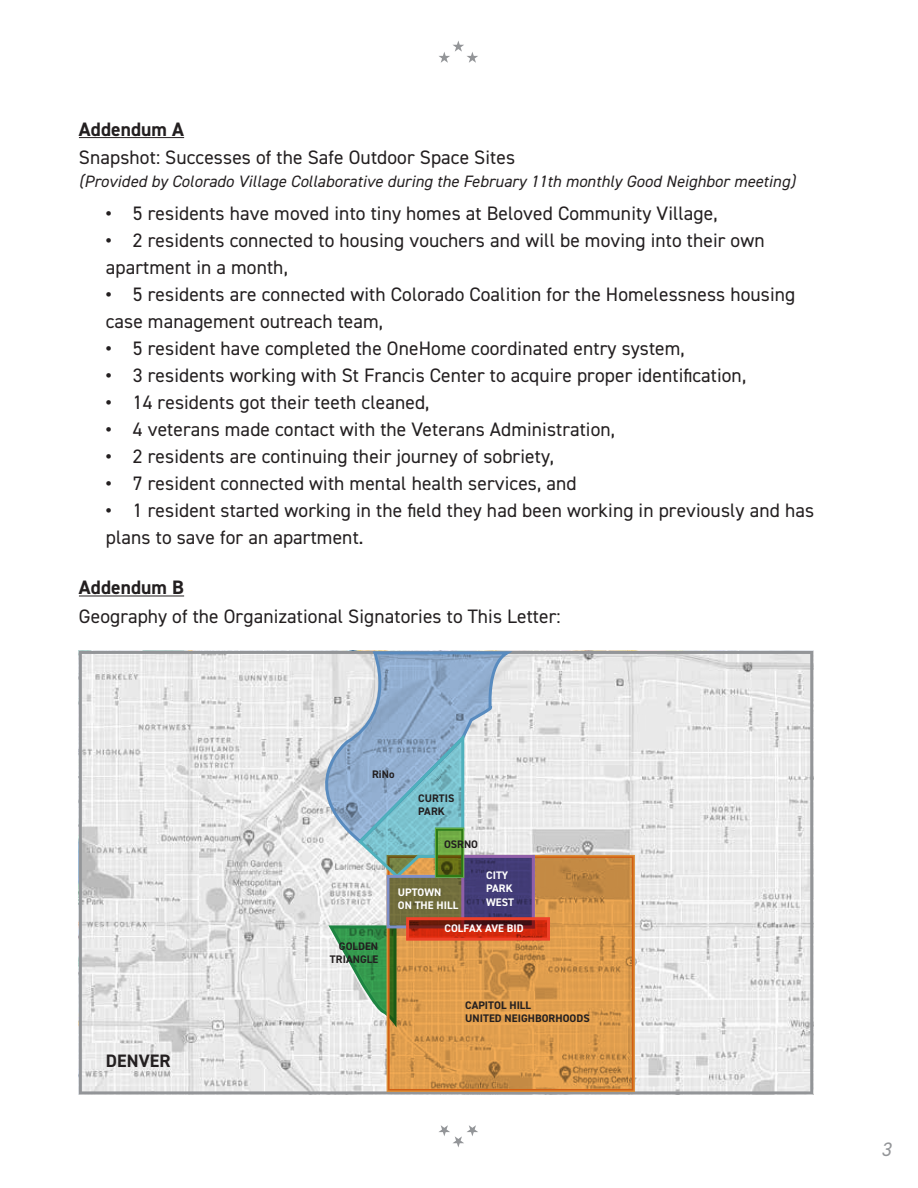
<style>
.page{position:relative;width:918px;height:1188px;background:#fff}
.page>*{position:absolute;margin:0;border:0;box-sizing:border-box;transform-origin:0 0}
.t1{font:19.5px/27px "DIN2014";letter-spacing:.005em;color:#231f20}
.t2{font:700 19.5px "DIN2014";letter-spacing:.005em;color:#231f20}
.t3{font:italic 19.5px "DIN2014";color:#939598}
.t4{font:700 18px "DIN2014";letter-spacing:.005em;color:#231f20}
.t5{font:italic 16.5px "DIN2014";letter-spacing:.005em;color:#231f20}
.t6{font:700 10.95px/13.2px "DIN2014";letter-spacing:.005em;color:#231f20}
.t7{font:700 10.95px/13.2px "DIN2014";letter-spacing:.005em;color:#fff}
.s1{font-weight:700}
</style>
<div class="page">
<svg style="left:439px;top:41px;width:39px;height:22px"></svg>
<svg style="left:439px;top:1125px;width:39px;height:22px"></svg>
<hr style="left:79px;top:137px;width:105px;height:1px;background:#231f20">
<hr style="left:79px;top:596px;width:105px;height:1px;background:#231f20">
<svg style="left:79px;top:651px;width:734px;height:443px;fill:#e9e9e9"></svg>
<svg style="left:388px;top:856px;width:245px;height:234px;background:#d8974a"></svg>
<svg style="left:293px;top:651px;width:226px;height:195px"></svg>
<svg style="left:327px;top:653px;width:209px;height:373px;background:#b3baaf"></svg>
<svg style="left:465px;top:859px;width:66px;height:58px;background:#413a74"></svg>
<div style="left:461px;top:855px;width:74px;height:73px;border:3px solid #905fa8"></div>
<svg style="left:410px;top:921px;width:136px;height:16px;background:#a2200f"></svg>
<div style="left:406px;top:917px;width:144px;height:24px;border:3px solid #ef4129"></div>
<div style="left:435px;top:828px;width:29px;height:50px;border:3px solid #62a945"></div>
<svg style="left:436px;top:829px;width:27px;height:47px"></svg>
<p class="t2" style="left:79px;top:116px;width:107px">Addendum A</p>
<p class="t1" style="left:79px;top:144px;width:438px">Snapshot: Successes of the Safe Outdoor Space Sites</p>
<p class="t5" style="left:79px;top:171px;width:718px">(Provided by Colorado Village Collaborative during the February 11th monthly Good Neighbor meeting)</p>
<p class="t1" style="left:106px;top:199px;width:613px"><span class="s1">•</span> 5 residents have moved into tiny homes at Beloved Community Village,</p>
<p class="t1" style="left:106px;top:226px;width:660px"><span class="s1">•</span> 2 residents connected to housing vouchers and will be moving into their own apartment in a month,</p>
<p class="t1" style="left:106px;top:280px;width:691px"><span class="s1">•</span> 5 residents are connected with Colorado Coalition for the Homelessness housing case management outreach team,</p>
<p class="t1" style="left:106px;top:334px;width:580px"><span class="s1">•</span> 5 resident have completed the OneHome coordinated entry system,</p>
<p class="t1" style="left:106px;top:361px;width:642px"><span class="s1">•</span> 3 residents working with St Francis Center to acquire proper identification,</p>
<p class="t1" style="left:106px;top:388px;width:325px"><span class="s1">•</span> 14 residents got their teeth cleaned,</p>
<p class="t1" style="left:106px;top:415px;width:511px"><span class="s1">•</span> 4 veterans made contact with the Veterans Administration,</p>
<p class="t1" style="left:106px;top:442px;width:450px"><span class="s1">•</span> 2 residents are continuing their journey of sobriety,</p>
<p class="t1" style="left:106px;top:469px;width:472px"><span class="s1">•</span> 7 resident connected with mental health services, and</p>
<p class="t1" style="left:106px;top:496px;width:710px"><span class="s1">•</span> 1 resident started working in the field they had been working in previously and has plans to save for an apartment.</p>
<p class="t2" style="left:79px;top:574px;width:107px">Addendum B</p>
<p class="t1" style="left:79px;top:602px;width:483px">Geography of the Organizational Signatories to This Letter:</p>
<p class="t6" style="left:372px;top:768px;width:24px">RiNo</p>
<p class="t6" style="left:418px;top:791px;width:38px">CURTIS<br>PARK</p>
<p class="t6" style="left:444px;top:838px;width:36px">OSRNO</p>
<p class="t4" style="left:106px;top:1049px;width:66px">DENVER</p>
<p class="t6" style="left:330px;top:939px;width:50px;text-align:right">GOLDEN<br>TRIANGLE</p>
<p class="t7" style="left:486px;top:869px;width:29px">CITY<br>PARK<br>WEST</p>
<p class="t7" style="left:445px;top:921px;width:81px">COLFAX AVE BID</p>
<p class="t7" style="left:398px;top:885px;width:62px">UPTOWN<br>ON THE HILL</p>
<p class="t6" style="left:465px;top:999px;width:126px">CAPITOL HILL<br>UNITED NEIGHBORHOODS</p>
<p class="t3" style="left:881px;top:1137px;width:11px">3</p>
</div>
